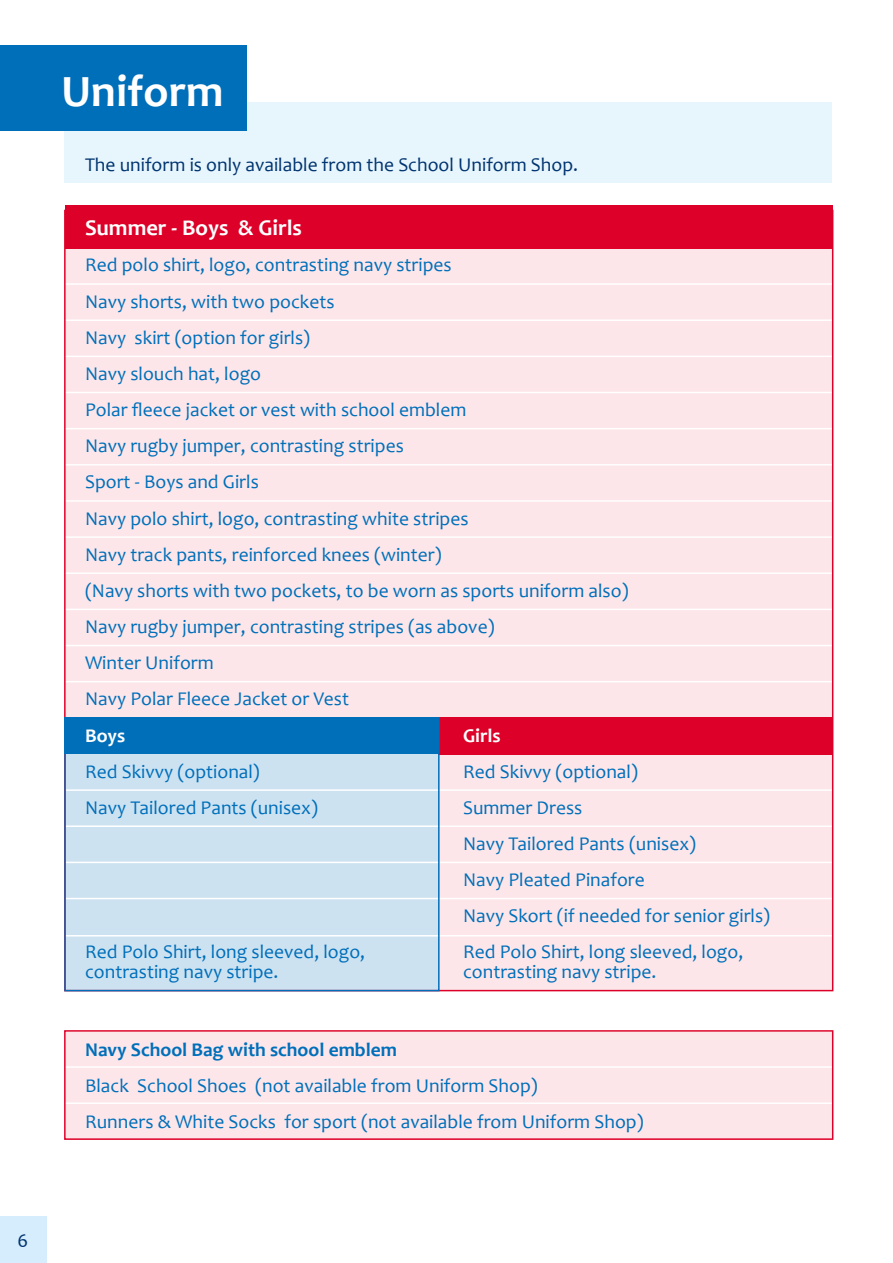
<style>
.page{position:relative;width:893px;height:1263px;background:#fff}
.page>*{position:absolute;margin:0;border:0;box-sizing:border-box;transform-origin:0 0}
.t1{font:700 45px "Candara";color:#fff}
.t2{font:700 22.5px "Candara";color:#fff}
.t3{font:19.5px/36.2px "Candara";color:#006fba}
.t4{font:19.5px "Candara";color:#003470}
.t5{font:700 19.5px "Candara";color:#006fba}
.t6{font:700 19.5px "Candara";color:#fff}
</style>
<div class="page">
<div style="left:65px;top:1032px;width:768px;height:107px;background:#fce6e9"></div>
<div style="left:65px;top:205px;width:768px;height:786px;background:#fce6e9"></div>
<div style="left:65px;top:205px;width:768px;height:43px;background:#dd0028"></div>
<div style="left:65px;top:717px;width:374px;height:273px;background:#cde2f1"></div>
<div style="left:64px;top:102px;width:767px;height:81px;background:#e7f5fc"></div>
<hr style="left:60px;top:935px;width:784px;height:1px;background:#fff">
<div style="left:0;top:46px;width:247px;height:85px;background:#006fba"></div>
<div style="left:0;top:1217px;width:46px;height:46px;background:#d5edfc"></div>
<div style="left:438px;top:717px;width:394px;height:37px;background:#dd0028"></div>
<hr style="left:57px;top:283px;width:784px;height:2px;background:#fff">
<hr style="left:57px;top:319px;width:784px;height:2px;background:#fff">
<hr style="left:57px;top:356px;width:784px;height:1px;background:#fff">
<hr style="left:57px;top:392px;width:784px;height:1px;background:#fff">
<hr style="left:57px;top:428px;width:784px;height:1px;background:#fff">
<hr style="left:57px;top:464px;width:784px;height:1px;background:#fff">
<hr style="left:57px;top:500px;width:784px;height:2px;background:#fff">
<hr style="left:57px;top:536px;width:784px;height:2px;background:#fff">
<hr style="left:57px;top:572px;width:784px;height:2px;background:#fff">
<hr style="left:57px;top:609px;width:784px;height:1px;background:#fff">
<hr style="left:57px;top:645px;width:784px;height:1px;background:#fff">
<hr style="left:57px;top:681px;width:784px;height:1px;background:#fff">
<hr style="left:57px;top:789px;width:784px;height:2px;background:#fff">
<hr style="left:57px;top:825px;width:784px;height:2px;background:#fff">
<hr style="left:57px;top:862px;width:784px;height:1px;background:#fff">
<hr style="left:57px;top:898px;width:784px;height:1px;background:#fff">
<hr style="left:57px;top:1066px;width:784px;height:2px;background:#fff">
<hr style="left:57px;top:1102px;width:784px;height:2px;background:#fff">
<div style="left:64px;top:1030px;width:769px;height:110px;border:2px solid #dd0028"></div>
<div style="left:64px;top:718px;width:375px;height:36px;background:#006fba"></div>
<div style="left:64px;top:717px;width:376px;height:274px;border:2px solid #006fba"></div>
<h1 class="t1" style="left:62px;top:63px;width:163px">Uniform</h1>
<p class="t4" style="left:85px;top:153px;width:495px">The uniform is only available from the School Uniform Shop.</p>
<p class="t2" style="left:85px;top:214px;width:218px">Summer - Boys &amp; Girls</p>
<p class="t3" style="left:85px;top:247px;width:545px">Red polo shirt, logo, contrasting navy stripes<br>Navy shorts, with two pockets<br>Navy skirt (option for girls)<br>Navy slouch hat, logo<br>Polar fleece jacket or vest with school emblem<br>Navy rugby jumper, contrasting stripes<br>Sport - Boys and Girls<br>Navy polo shirt, logo, contrasting white stripes<br>Navy track pants, reinforced knees (winter)<br>(Navy shorts with two pockets, to be worn as sports uniform also)<br>Navy rugby jumper, contrasting stripes (as above)<br>Winter Uniform<br>Navy Polar Fleece Jacket or Vest</p>
<p class="t6" style="left:85px;top:723px;width:42px">Boys</p>
<p class="t6" style="left:463px;top:723px;width:39px">Girls</p>
<p class="t3" style="left:85px;top:753px;width:176px">Red Skivvy (optional)</p>
<p class="t3" style="left:463px;top:753px;width:176px">Red Skivvy (optional)</p>
<p class="t3" style="left:85px;top:789px;width:234px">Navy Tailored Pants (unisex)</p>
<p class="t3" style="left:463px;top:789px;width:309px">Summer Dress<br>Navy Tailored Pants (unisex)<br>Navy Pleated Pinafore<br>Navy Skort (if needed for senior girls)</p>
<p class="t3" style="left:85px;top:934px;width:282px">Red Polo Shirt, long sleeved, logo,</p>
<p class="t3" style="left:463px;top:934px;width:282px">Red Polo Shirt, long sleeved, logo,</p>
<p class="t3" style="left:85px;top:953px;width:195px">contrasting navy stripe.</p>
<p class="t3" style="left:463px;top:953px;width:195px">contrasting navy stripe.</p>
<p class="t5" style="left:85px;top:1037px;width:313px">Navy School Bag with school emblem</p>
<p class="t3" style="left:85px;top:1067px;width:560px">Black School Shoes (not available from Uniform Shop)<br>Runners &amp; White Socks for sport (not available from Uniform Shop)</p>
<p class="t4" style="left:18px;top:1228px;width:12px">6</p>
</div>
